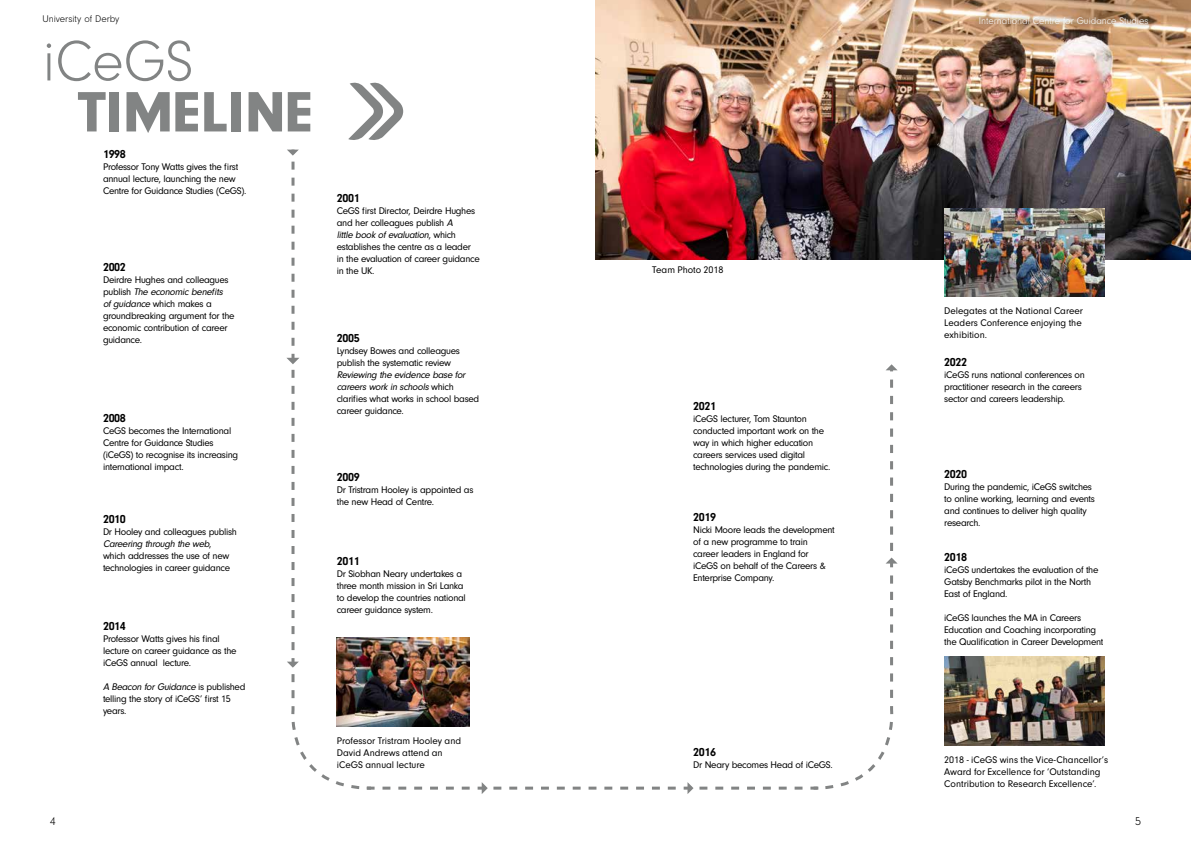
<style>
.page{position:relative;width:1191px;height:842px;background:#fff}
.page>*{position:absolute;margin:0;border:0;box-sizing:border-box;transform-origin:0 0}
.main_header{font:900 59px/51px "Neuzeit Gro";color:#828484}
.t1{font:700 12px "Neuzeit Gro";letter-spacing:-.03em;color:#000}
.t2{font:300 12px "Neuzeit Gro";color:#000}
.t3{font:10px/12px "Neuzeit Gro";letter-spacing:-.03em;color:#000}
.t4{font:10px/12px "Neuzeit Gro";color:#000}
.t5{font:300 10px "Neuzeit Gro";color:#fff}
.t6{font:300 10px "Neuzeit Gro";color:#000}
.s1{font-weight:300}
.s2{font-style:italic}
</style>
<div class="page">
<img style="left:595px;top:0;width:596px;height:259px">
<div style="left:974px;top:11px;width:179px;height:18px;background:#000;opacity:.75"></div>
<img style="left:944px;top:208px;width:160px;height:89px">
<img style="left:944px;top:657px;width:160px;height:88px">
<svg style="left:287px;top:150px;width:12px;height:6px"></svg>
<svg style="left:286px;top:162px;width:611px;height:632px"></svg>
<svg style="left:348px;top:82px;width:55px;height:58px"></svg>
<p class="t6" style="left:43px;top:13px;width:78px">University of Derby</p>
<p class="main_header" style="left:78px;top:36px;width:236px;text-indent:-35px"><span class="s1">iCeGS<br></span>TIMELINE</p>
<p class="t1" style="left:103px;top:147px;width:24px">1998</p>
<p class="t3" style="left:103px;top:160px;width:145px">Professor Tony Watts gives the first annual lecture, launching the new<br>Centre for Guidance Studies (CeGS).</p>
<p class="t1" style="left:337px;top:191px;width:24px">2001</p>
<p class="t3" style="left:337px;top:205px;width:144px">CeGS first Director, Deirdre Hughes and her colleagues publish <span class="s2">A<br>little bookofevaluation</span>, w h i c h establishes the centre as a leader in the evaluation of career guidance</p>
<p class="t1" style="left:103px;top:260px;width:24px">2002</p>
<p class="t3" style="left:337px;top:265px;width:39px">in the UK.</p>
<p class="t3" style="left:103px;top:274px;width:133px">Deirdre Hughes and colleagues p u b l i s h <span class="s2">The economic benefits ofguidance</span> which makes a groundbreaking argument for the economic contribution of career guidance.</p>
<p class="t1" style="left:337px;top:332px;width:24px">2005</p>
<p class="t3" style="left:337px;top:345px;width:144px">Lyndsey Bowes and colleagues publish the systematic review<br><span class="s2">Reviewing the evidence base for careersworkin schools</span>w h i c h clarifies what works in school based career guidance.</p>
<p class="t1" style="left:103px;top:412px;width:24px">2008</p>
<p class="t3" style="left:103px;top:425px;width:137px">CeGS becomes the International<br>Centre for Guidance Studies (iCeGS) to recognise its increasing international impact.</p>
<p class="t1" style="left:337px;top:471px;width:24px">2009</p>
<p class="t3" style="left:337px;top:484px;width:138px">Dr Tristram Hooley is appointed as the new Head of Centre.</p>
<p class="t1" style="left:103px;top:512px;width:24px">2010</p>
<p class="t3" style="left:103px;top:526px;width:135px">Dr Hooley and colleagues publish<br><span class="s2">Careering through the web</span>,<br>which addresses the use of new technologies in career guidance</p>
<p class="t1" style="left:103px;top:619px;width:24px">2014</p>
<p class="t3" style="left:103px;top:632px;width:135px">Professor Watts gives his final lecture on career guidance as the iCeGS annual lecture.</p>
<p class="t3" style="left:103px;top:680px;width:144px"><span class="s2">A Beacon forGuidance</span> i s p u b l i s h e d telling the story of iCeGS’ first 15 years.</p>
<p class="t1" style="left:337px;top:554px;width:24px">2011</p>
<p class="t3" style="left:337px;top:568px;width:131px">Dr Siobhan Neary undertakes a three month mission in Sri Lanka to develop the countries national career guidance system.</p>
<p class="t4" style="left:337px;top:734px;width:126px">Professor Tristram Hooley and<br>David Andrews attend an iCeGS annual lecture</p>
<p class="t4" style="left:652px;top:264px;width:73px">Team Photo 2018</p>
<p class="t1" style="left:693px;top:400px;width:24px">2021</p>
<p class="t3" style="left:693px;top:413px;width:139px">iCeGS lecturer, Tom Staunton conducted important work on the way in which higher education careers services used digital technologies during the pandemic.</p>
<p class="t1" style="left:693px;top:510px;width:24px">2019</p>
<p class="t3" style="left:693px;top:524px;width:143px">Nicki Moore leads the development of a new programme to train career leaders in England for iCeGS on behalf of the Careers &amp;<br>Enterprise Company.</p>
<p class="t1" style="left:693px;top:745px;width:24px">2016</p>
<p class="t3" style="left:693px;top:758px;width:141px">Dr Neary becomes Head of iCeGS.</p>
<p class="t5" style="left:978px;top:15px;width:171px">International Centre for Guidance Studies</p>
<p class="t4" style="left:944px;top:305px;width:140px">Delegates at the National Career<br>Leaders Conference enjoying the exhibition.</p>
<p class="t1" style="left:944px;top:355px;width:24px">2022</p>
<p class="t3" style="left:944px;top:369px;width:142px">iCeGS runs national conferences on practitioner research in the careers sector and careers leadership.</p>
<p class="t1" style="left:944px;top:468px;width:24px">2020</p>
<p class="t3" style="left:944px;top:481px;width:152px">During the pandemic, iCeGS switches to online working, learning and events and continues to deliver high quality research.</p>
<p class="t1" style="left:944px;top:550px;width:24px">2018</p>
<p class="t3" style="left:944px;top:564px;width:156px">iCeGS undertakes the evaluation of the<br>Gatsby Benchmarks pilot in the North<br>East of England.</p>
<p class="t3" style="left:944px;top:612px;width:161px">iCeGS launches the MA in Careers<br>Education and Coaching incorporating the Qualification in Career Development</p>
<p class="t4" style="left:944px;top:753px;width:165px">2018 - iCeGS wins the Vice-Chancellor’s<br>Award for Excellence for ‘Outstanding<br>Contribution to Research Excellence’.</p>
<p class="t2" style="left:50px;top:814px;width:7px">4</p>
<p class="t2" style="left:1135px;top:814px;width:7px">5</p>
</div>
